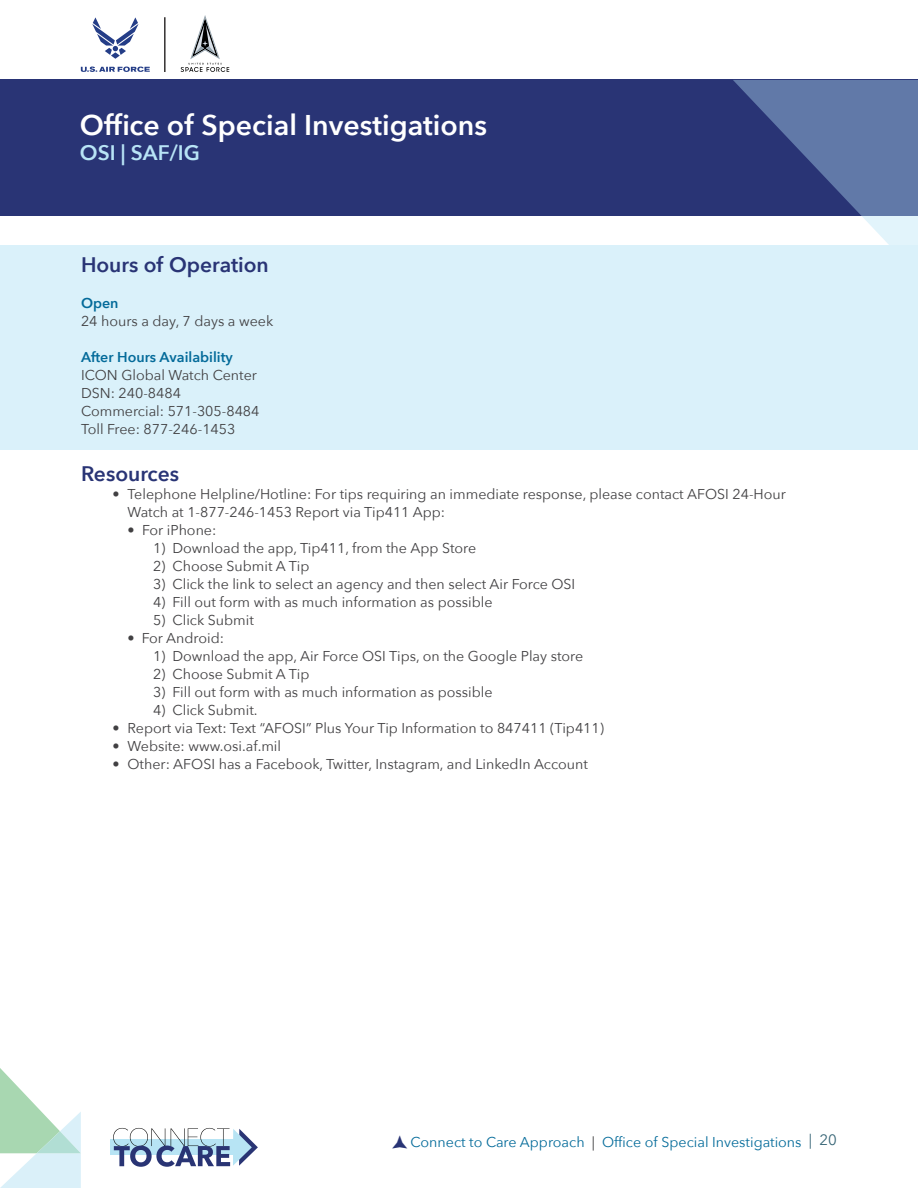
<style>
.page{position:relative;width:918px;height:1188px;background:#fff}
.page>*{position:absolute;margin:0;border:0;box-sizing:border-box;transform-origin:0 0}
.Table_Of_Contents_Na{font:600 28.5px "Avenir Next";color:#fff}
.t1{font:600 21px "Avenir Next";color:#293475}
.t2{font:600 21px "Avenir Next";color:#b8e4f6}
.t3{font:15px "Avenir Next";color:#376576}
.t4{font:14.25px "Avenir Next";color:#414042}
.t5{font:14.25px "Avenir Next";color:#046b9a}
.t6{font:600 14.25px "Avenir Next";color:#046b9a}
.s1{color:#414042}
</style>
<div class="page">
<div style="left:0;top:80px;width:918px;height:136px;background:#293475"></div>
<svg style="left:733px;top:80px;width:185px;height:165px"></svg>
<hr style="left:164px;top:17px;width:2px;height:55px;background:#333030">
<svg style="left:92px;top:17px;width:46px;height:42px"></svg>
<svg style="left:81px;top:66px;width:69px;height:6px"></svg>
<svg style="left:181px;top:15px;width:48px;height:57px"></svg>
<svg style="left:0;top:1068px;width:81px;height:120px"></svg>
<div style="left:110px;top:1139px;width:126px;height:16px;background:#b7e4f4"></div>
<svg style="left:113px;top:1128px;width:145px;height:39px"></svg>
<div style="left:0;top:245px;width:918px;height:204px;background:#daf1fa"></div>
<p class="Table_Of_Contents_Na" style="left:80px;top:101px;width:409px">Office of Special Investigations</p>
<p class="t2" style="left:80px;top:135px;width:122px">OSI | SAF/IG</p>
<p class="t1" style="left:81px;top:247px;width:189px">Hours of Operation</p>
<p class="t6" style="left:81px;top:291px;width:39px">Open</p>
<p class="t4" style="left:81px;top:309px;width:194px">24 hours a day, 7 days a week</p>
<p class="t6" style="left:81px;top:345px;width:153px">After Hours Availability</p>
<p class="t4" style="left:81px;top:363px;width:178px">ICON Global Watch Center</p>
<p class="t4" style="left:81px;top:381px;width:101px">DSN: 240-8484</p>
<p class="t4" style="left:81px;top:399px;width:180px">Commercial: 571-305-8484</p>
<p class="t4" style="left:81px;top:417px;width:156px">Toll Free: 877-246-1453</p>
<p class="t1" style="left:81px;top:456px;width:100px">Resources</p>
<p class="t4" style="left:113px;top:482px;width:675px">• Telephone Helpline/Hotline: For tips requiring an immediate response, please contact AFOSI 24-Hour</p>
<p class="t4" style="left:127px;top:500px;width:319px">Watch at 1-877-246-1453 Report via Tip411 App:</p>
<p class="t4" style="left:127px;top:518px;width:90px">• For iPhone:</p>
<p class="t4" style="left:153px;top:536px;width:325px">1) Download the app, Tip411, from the App Store</p>
<p class="t4" style="left:153px;top:554px;width:158px">2) Choose Submit A Tip</p>
<p class="t4" style="left:153px;top:572px;width:424px">3) Click the link to select an agency and then select Air Force OSI</p>
<p class="t4" style="left:153px;top:590px;width:341px">4) Fill out form with as much information as possible</p>
<p class="t4" style="left:153px;top:608px;width:102px">5) Click Submit</p>
<p class="t4" style="left:127px;top:626px;width:98px">• For Android:</p>
<p class="t4" style="left:153px;top:644px;width:432px">1) Download the app, Air Force OSI Tips, on the Google Play store</p>
<p class="t4" style="left:153px;top:662px;width:158px">2) Choose Submit A Tip</p>
<p class="t4" style="left:153px;top:680px;width:341px">3) Fill out form with as much information as possible</p>
<p class="t4" style="left:153px;top:698px;width:106px">4) Click Submit.</p>
<p class="t4" style="left:113px;top:716px;width:493px">• Report via Text: Text “AFOSI” Plus Your Tip Information to 847411 (Tip411)</p>
<p class="t4" style="left:113px;top:734px;width:170px">• Website: www.osi.af.mil</p>
<p class="t4" style="left:113px;top:752px;width:477px">• Other: AFOSI has a Facebook, Twitter, Instagram, and LinkedIn Account</p>
<p class="t5" style="left:411px;top:1130px;width:393px">Connect to Care Approach <span class="s1">|</span> Office of Special Investigations</p>
<p class="t3" style="left:809px;top:1127px;width:30px">| 20</p>
</div>
